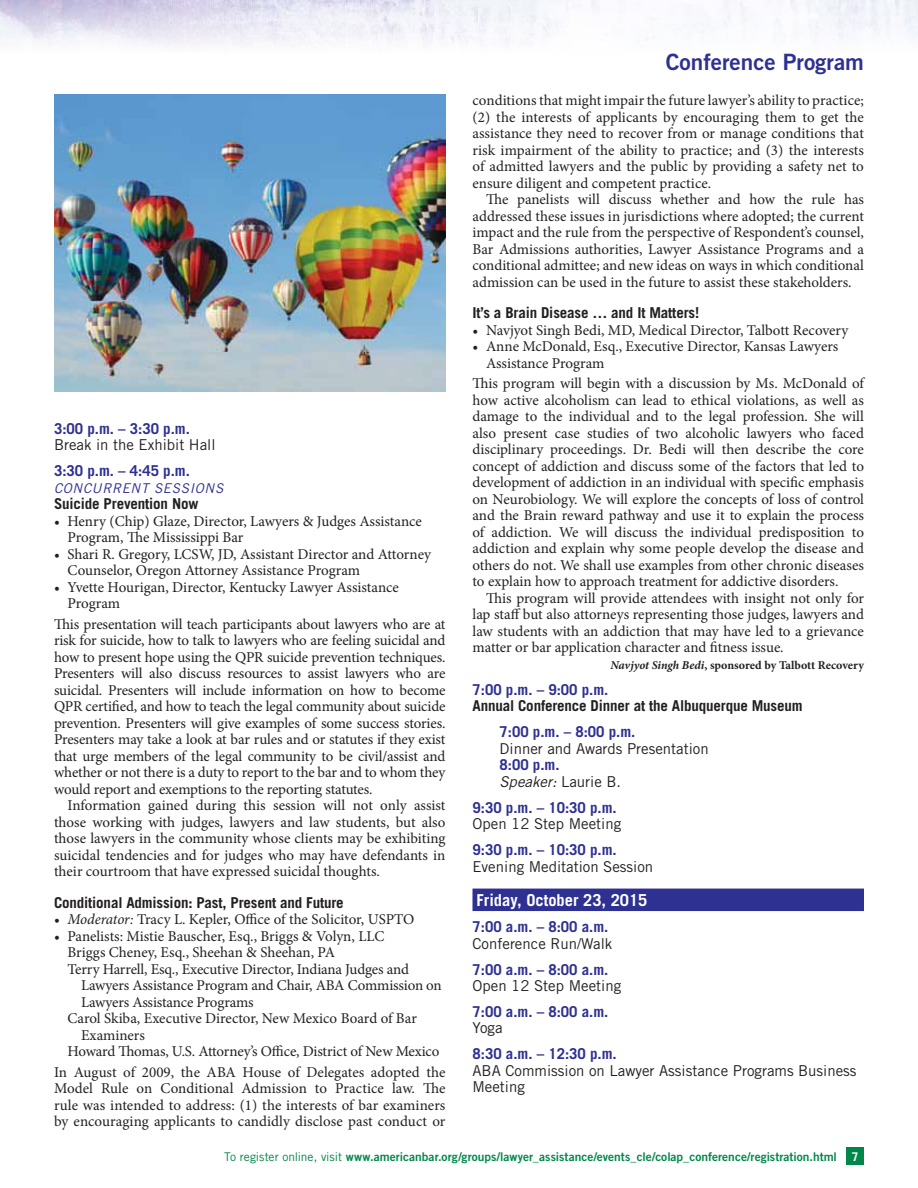
<style>
.page{position:relative;width:918px;height:1188px;background:#fff}
.page>*{position:absolute;margin:0;border:0;box-sizing:border-box;transform-origin:0 0}
.t1{font:22.5px "Trade Gothic LT Std Bd 2";color:#2e3092}
.t2{font:700 16.5px "Trade Gothic LT Std";color:#fff}
.t3{font:15px/16.5px "Minion Pro";letter-spacing:-.005em;color:#231f20;text-align:justify}
.t4{font:700 15px/16.5px "Trade Gothic LT Std";color:#2e3092}
.t5{font:15px/16.5px "Trade Gothic LT Std";color:#231f20}
.t6{font:700 15px "Trade Gothic LT Std";letter-spacing:-.01em;color:#231f20}
.t7{font:italic 13.5px "Trade Gothic LT Std";letter-spacing:.05em;color:#2e3092}
.t8{font:12px "Trade Gothic LT Std Bd 2";color:#00884a}
.t9{font:700 12px "Minion Pro";letter-spacing:-.005em;color:#231f20}
.s1{font-style:italic}
.s2{font-weight:400;font-style:italic;color:#231f20}
.s3{font-weight:400;color:#231f20}
.s4{font-family:"Trade Gothic LT Std"}
.s5{font-family:"Trade Gothic LT Std";font-weight:700;color:#fff}
</style>
<div class="page">
<div style="left:472px;top:889px;width:392px;height:22px;background:#2e3092"></div>
<div style="left:846px;top:1148px;width:18px;height:17px;background:#00884a"></div>
<img style="left:0;top:0;width:918px;height:46px">
<img style="left:54px;top:94px;width:392px;height:298px">
<p class="t4" style="left:54px;top:420px;width:137px">3:00 p.m. – 3:30 p.m.</p>
<p class="t5" style="left:54px;top:437px;width:163px">Break in the Exhibit Hall</p>
<p class="t4" style="left:54px;top:463px;width:137px">3:30 p.m. – 4:45 p.m.</p>
<p class="t7" style="left:54px;top:480px;width:20px">CONC</p>
<p class="t7" style="left:92px;top:480px;width:133px">URRENT SESSIONS</p>
<p class="t6" style="left:54px;top:495px;width:146px">Suicide Prevention Now</p>
<p class="t3" style="left:68px;top:513px;width:356px;text-indent:-14px">• Henry (Chip) Glaze, Director, Lawyers &amp; Judges Assistance<br>Program, The Mississippi Bar</p>
<p class="t3" style="left:68px;top:546px;width:365px;text-indent:-14px">• Shari R. Gregory, LCSW, JD, Assistant Director and Attorney<br>Counselor, Oregon Attorney Assistance Program</p>
<p class="t3" style="left:68px;top:579px;width:333px;text-indent:-14px">• Yvette Hourigan, Director, Kentucky Lawyer Assistance<br>Program</p>
<p class="t3" style="left:54px;top:616px;width:393px">This presentation will teach participants about lawyers who are at risk for suicide, how to talk to lawyers who are feeling suicidal and how to present hope using the QPR suicide prevention techniques.<br>Presenters will also discuss resources to assist lawyers who are suicidal. Presenters will include information on how to become QPR certified, and how to teach the legal community about suicide prevention. Presenters will give examples of some success stories.<br>Presenters may take a look at bar rules and or statutes if they exist that urge members of the legal community to be civil/assist and whether or not there is a duty to report to the bar and to whom they would report and exemptions to the reporting statutes.</p>
<p class="t3" style="left:54px;top:797px;width:393px;text-indent:14px">Information gained during this session will not only assist those working with judges, lawyers and law students, but also those lawyers in the community whose clients may be exhibiting suicidal tendencies and for judges who may have defendants in their courtroom that have expressed suicidal thoughts.</p>
<p class="t6" style="left:54px;top:893px;width:291px">Conditional Admission: Past, Present and Future</p>
<p class="t3" style="left:54px;top:911px;width:362px">• <span class="s1">Moderator:</span> Tracy L. Kepler, Office of the Solicitor, USPTO</p>
<p class="t3" style="left:54px;top:928px;width:332px">• Panelists: Mistie Bauscher, Esq., Briggs &amp; Volyn, LLC</p>
<p class="t3" style="left:68px;top:944px;width:269px">Briggs Cheney, Esq., Sheehan &amp; Sheehan, PA</p>
<p class="t3" style="left:68px;top:961px;width:343px">Terry Harrell, Esq., Executive Director, Indiana Judges and</p>
<p class="t3" style="left:81px;top:977px;width:362px">Lawyers Assistance Program and Chair, ABA Commission on</p>
<p class="t3" style="left:81px;top:994px;width:174px">Lawyers Assistance Programs</p>
<p class="t3" style="left:68px;top:1010px;width:351px">Carol Skiba, Executive Director, New Mexico Board of Bar</p>
<p class="t3" style="left:81px;top:1027px;width:65px">Examiners</p>
<p class="t3" style="left:68px;top:1043px;width:373px">Howard Thomas, U.S. Attorney’s Office, District of New Mexico</p>
<p class="t3" style="left:54px;top:1064px;width:393px">In August of 2009, the ABA House of Delegates adopted the Model Rule on Conditional Admission to Practice law. The rule was intended to address: (1) the interests of bar examiners by encouraging applicants to candidly disclose past conduct or</p>
<h1 class="t1" style="left:666px;top:48px;width:200px">Conference Program</h1>
<p class="t3" style="left:472px;top:92px;width:393px">conditions that might impair the future lawyer’s ability to practice; (2) the interests of applicants by encouraging them to get the assistance they need to recover from or manage conditions that risk impairment of the ability to practice; and (3) the interests of admitted lawyers and the public by providing a safety net to ensure diligent and competent practice.</p>
<p class="t3" style="left:472px;top:191px;width:393px;text-indent:14px">The panelists will discuss whether and how the rule has addressed these issues in jurisdictions where adopted; the current impact and the rule from the perspective of Respondent’s counsel, Bar Admissions authorities, Lawyer Assistance Programs and a conditional admittee; and new ideas on ways in which conditional admission can be used in the future to assist these stakeholders.</p>
<p class="t6" style="left:472px;top:304px;width:228px">It’s a Brain Disease … and It Matters!</p>
<p class="t3" style="left:472px;top:322px;width:378px">• Navjyot Singh Bedi, MD, Medical Director, Talbott Recovery</p>
<p class="t3" style="left:486px;top:338px;width:354px;text-indent:-14px">• Anne McDonald, Esq., Executive Director, Kansas Lawyers<br>Assistance Program</p>
<p class="t3" style="left:472px;top:375px;width:393px">This program will begin with a discussion by Ms. McDonald of how active alcoholism can lead to ethical violations, as well as damage to the individual and to the legal profession. She will also present case studies of two alcoholic lawyers who faced disciplinary proceedings. Dr. Bedi will then describe the core concept of addiction and discuss some of the factors that led to development of addiction in an individual with specific emphasis on Neurobiology. We will explore the concepts of loss of control and the Brain reward pathway and use it to explain the process of addiction. We will discuss the individual predisposition to addiction and explain why some people develop the disease and others do not. We shall use examples from other chronic diseases to explain how to approach treatment for addictive disorders.</p>
<p class="t3" style="left:472px;top:590px;width:393px;text-indent:14px">This program will provide attendees with insight not only for lap staff but also attorneys representing those judges, lawyers and law students with an addiction that may have led to a grievance matter or bar application character and fitness issue.</p>
<p class="t9" style="left:610px;top:657px;width:255px"><span class="s1">Navjyot Singh Bedi</span>, sponsored by Talbott Recovery</p>
<p class="t4" style="left:472px;top:681px;width:137px">7:00 p.m. – 9:00 p.m.</p>
<p class="t6" style="left:472px;top:697px;width:332px">Annual Conference Dinner at the Albuquerque Museum</p>
<p class="t4" style="left:500px;top:723px;width:137px">7:00 p.m. – 8:00 p.m.</p>
<p class="t5" style="left:500px;top:740px;width:211px">Dinner and Awards Presentation</p>
<p class="t4" style="left:500px;top:756px;width:123px">8:00 p.m.<br><span class="s2">SPEAKER:</span> <span class="s3">Laurie B.</span></p>
<p class="t4" style="left:472px;top:799px;width:146px">9:30 p.m. – 10:30 p.m.</p>
<p class="t5" style="left:472px;top:815px;width:150px">Open 12 Step Meeting</p>
<p class="t4" style="left:472px;top:841px;width:146px">9:30 p.m. – 10:30 p.m.</p>
<p class="t5" style="left:472px;top:858px;width:182px">Evening Meditation Session</p>
<p class="t2" style="left:477px;top:890px;width:172px">Friday, October 23, 2015</p>
<p class="t4" style="left:472px;top:918px;width:137px">7:00 a.m. – 8:00 a.m.</p>
<p class="t5" style="left:472px;top:935px;width:141px">Conference Run/Walk</p>
<p class="t4" style="left:472px;top:961px;width:137px">7:00 a.m. – 8:00 a.m.</p>
<p class="t5" style="left:472px;top:977px;width:150px">Open 12 Step Meeting</p>
<p class="t4" style="left:472px;top:1003px;width:137px">7:00 a.m. – 8:00 a.m.</p>
<p class="t5" style="left:472px;top:1020px;width:32px">Yoga</p>
<p class="t4" style="left:472px;top:1046px;width:146px">8:30 a.m. – 12:30 p.m.</p>
<p class="t5" style="left:472px;top:1062px;width:386px">ABA Commission on Lawyer Assistance Programs Business<br>Meeting</p>
<p class="t8" style="left:224px;top:1149px;width:636px"><span class="s4">To register online, visit</span> www.americanbar.org/groups/lawyer_assistance/events_cle/colap_conference/registration.html <span class="s5">7</span></p>
</div>
